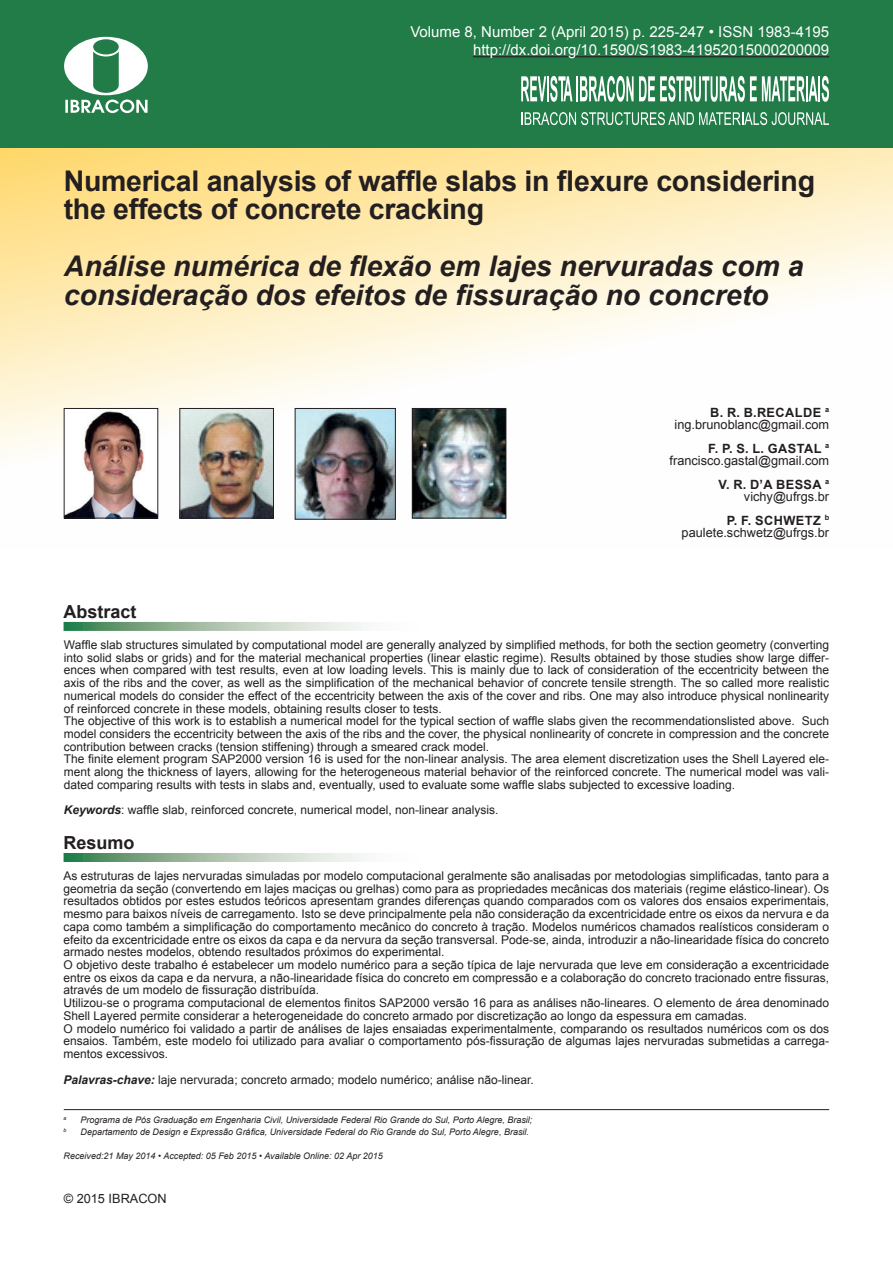
<style>
.page{position:relative;width:893px;height:1263px;background:#fff}
.page>*{position:absolute;margin:0;border:0;box-sizing:border-box;transform-origin:0 0}
.t1{font:italic 700 28.5px/28.5px "Arial";color:#231f20}
.t2{font:700 28.5px/28.5px "Arial";letter-spacing:-.01em;color:#231f20}
.t3{font:700 18px "Arial";color:#231f20}
.t4{font:15px/18px "Arial";color:#fff;text-align:right}
.t5{font:12.75px/12px "Arial";color:#231f20;text-align:right}
.t6{font:12px/12.8px "Arial";color:#231f20}
.t7{font:italic 9px "Arial";color:#231f20}
.t8{font:italic 5.25px "Arial";color:#231f20}
.s1{font-weight:700}
.s2{font-weight:700;font-style:italic}
</style>
<div class="page">
<svg style="left:0;top:148px;width:893px;height:372px"></svg>
<div style="left:0;top:0;width:893px;height:148px;background:#217c47"></div>
<hr style="left:473px;top:56px;width:356px;height:1px;background:#231f20">
<svg style="left:64px;top:37px;width:84px;height:76px"></svg>
<svg style="left:521px;top:76px;width:51px;height:26px"></svg>
<hr style="left:576px;top:76px;width:2px;height:25px;background:#fff">
<svg style="left:580px;top:76px;width:249px;height:26px"></svg>
<svg style="left:521px;top:112px;width:308px;height:13px"></svg>
<hr style="left:64px;top:1109px;width:765px;height:1px;background:#231f20">
<svg style="left:64px;top:622px;width:299px;height:9px;background:#a2bfa7"></svg>
<svg style="left:64px;top:853px;width:299px;height:9px;background:#a2bfa7"></svg>
<img style="left:66px;top:410px;width:90px;height:106px">
<div style="left:64px;top:408px;width:94px;height:110px;border:1px solid #231f20"></div>
<img style="left:297px;top:410px;width:97px;height:107px">
<div style="left:295px;top:408px;width:101px;height:111px;border:1px solid #231f20"></div>
<img style="left:181px;top:410px;width:91px;height:106px">
<div style="left:179px;top:408px;width:95px;height:110px;border:1px solid #231f20"></div>
<img style="left:414px;top:410px;width:90px;height:106px">
<div style="left:412px;top:408px;width:94px;height:110px;border:1px solid #231f20"></div>
<p class="t4" style="left:410px;top:23px;width:420px">Volume 8, Number 2 (April 2015) p. 225-247 • ISSN 1983-4195 http://dx.doi.org/10.1590/S1983-41952015000200009</p>
<h1 class="t2" style="left:64px;top:167px;width:753px">Numerical analysis of waffle slabs in flexure considering the effects of concrete cracking</h1>
<h1 class="t1" style="left:64px;top:253px;width:741px">Análise numérica de flexão em lajes nervuradas com a consideração dos efeitos de fissuração no concreto</h1>
<h2 class="t3" style="left:64px;top:599px;width:75px">Abstract</h2>
<p class="t5" style="left:674px;top:406px;width:156px"><span class="s1">B. R. B.RECALDE</span> <sup>a </sup>ing.brunoblanc@gmail.com</p>
<p class="t5" style="left:670px;top:442px;width:161px"><span class="s1">F. P. S. L. GASTAL</span> <sup>a </sup>francisco.gastal@gmail.com</p>
<p class="t5" style="left:718px;top:478px;width:112px"><span class="s1">V. R. D’A BESSA</span> <sup>a </sup>vichy@ufrgs.br</p>
<p class="t5" style="left:682px;top:514px;width:149px"><span class="s1">P. F. SCHWETZ</span> <sup>b </sup>paulete.schwetz@ufrgs.br</p>
<p class="t6" style="left:64px;top:638px;width:767px">Waffle slab structures simulated by computational model are generally analyzed by simplified methods, for both the section geometry (converting into solid slabs or grids) and for the material mechanical properties (linear elastic regime). Results obtained by those studies show large differ&shy;ences when compared with test results, even at low loading levels. This is mainly due to lack of consideration of the eccentricity between the axis of the ribs and the cover, as well as the simplification of the mechanical behavior of concrete tensile strength. The so called more realistic numerical models do consider the effect of the eccentricity between the axis of the cover and ribs. One may also introduce physical nonlinearity of reinforced concrete in these models, obtaining results closer to tests.<br>The objective of this work is to establish a numerical model for the typical section of waffle slabs given the recommendationslisted above. Such model considers the eccentricity between the axis of the ribs and the cover, the physical nonlinearity of concrete in compression and the concrete contribution between cracks (tension stiffening) through a smeared crack model.<br>The finite element program SAP2000 version 16 is used for the non-linear analysis. The area element discretization uses the Shell Layered ele&shy;ment along the thickness of layers, allowing for the heterogeneous material behavior of the reinforced concrete. The numerical model was vali&shy;dated comparing results with tests in slabs and, eventually, used to evaluate some waffle slabs subjected to excessive loading.</p>
<p class="t6" style="left:64px;top:804px;width:436px"><span class="s2">Keywords</span>: waffle slab, reinforced concrete, numerical model, non-linear analysis.</p>
<h2 class="t3" style="left:64px;top:830px;width:73px">Resumo</h2>
<p class="t6" style="left:64px;top:869px;width:767px">As estruturas de lajes nervuradas simuladas por modelo computacional geralmente são analisadas por metodologias simplificadas, tanto para a geometria da seção (convertendo em lajes maciças ou grelhas) como para as propriedades mecânicas dos materiais (regime elástico-linear). Os resultados obtidos por estes estudos teóricos apresentam grandes diferenças quando comparados com os valores dos ensaios experimentais, mesmo para baixos níveis de carregamento. Isto se deve principalmente pela não consideração da excentricidade entre os eixos da nervura e da capa como também a simplificação do comportamento mecânico do concreto à tração. Modelos numéricos chamados realísticos consideram o efeito da excentricidade entre os eixos da capa e da nervura da seção transversal. Pode-se, ainda, introduzir a não-linearidade física do concreto armado nestes modelos, obtendo resultados próximos do experimental.<br>O objetivo deste trabalho é estabelecer um modelo numérico para a seção típica de laje nervurada que leve em consideração a excentricidade entre os eixos da capa e da nervura, a não-linearidade física do concreto em compressão e a colaboração do concreto tracionado entre fissuras, através de um modelo de fissuração distribuída.<br>Utilizou-se o programa computacional de elementos finitos SAP2000 versão 16 para as análises não-lineares. O elemento de área denominado Shell Layered permite considerar a heterogeneidade do concreto armado por discretização ao longo da espessura em camadas.<br>O modelo numérico foi validado a partir de análises de lajes ensaiadas experimentalmente, comparando os resultados numéricos com os dos ensaios. Também, este modelo foi utilizado para avaliar o comportamento pós-fissuração de algumas lajes nervuradas submetidas a carrega&shy;mentos excessivos.</p>
<p class="t6" style="left:64px;top:1073px;width:472px"><span class="s2">Palavras-chave:</span> laje nervurada; concreto armado; modelo numérico; análise não-linear.</p>
<p class="t8" style="left:64px;top:1115px;width:4px">a</p>
<p class="t7" style="left:81px;top:1114px;width:453px">Programa de Pós Graduação em Engenharia Civil, Universidade Federal Rio Grande do Sul, Porto Alegre, Brasil;</p>
<p class="t8" style="left:64px;top:1127px;width:4px">b</p>
<p class="t7" style="left:81px;top:1126px;width:450px">Departamento de Design e Expressão Gráfica, Universidade Federal do Rio Grande do Sul, Porto Alegre, Brasil.</p>
<p class="t7" style="left:64px;top:1150px;width:321px">Received:21 May 2014 • Accepted: 05 Feb 2015 • Available Online: 02 Apr 2015</p>
<p class="t5" style="left:64px;top:1192px;width:104px">© 2015 IBRACON</p>
</div>
